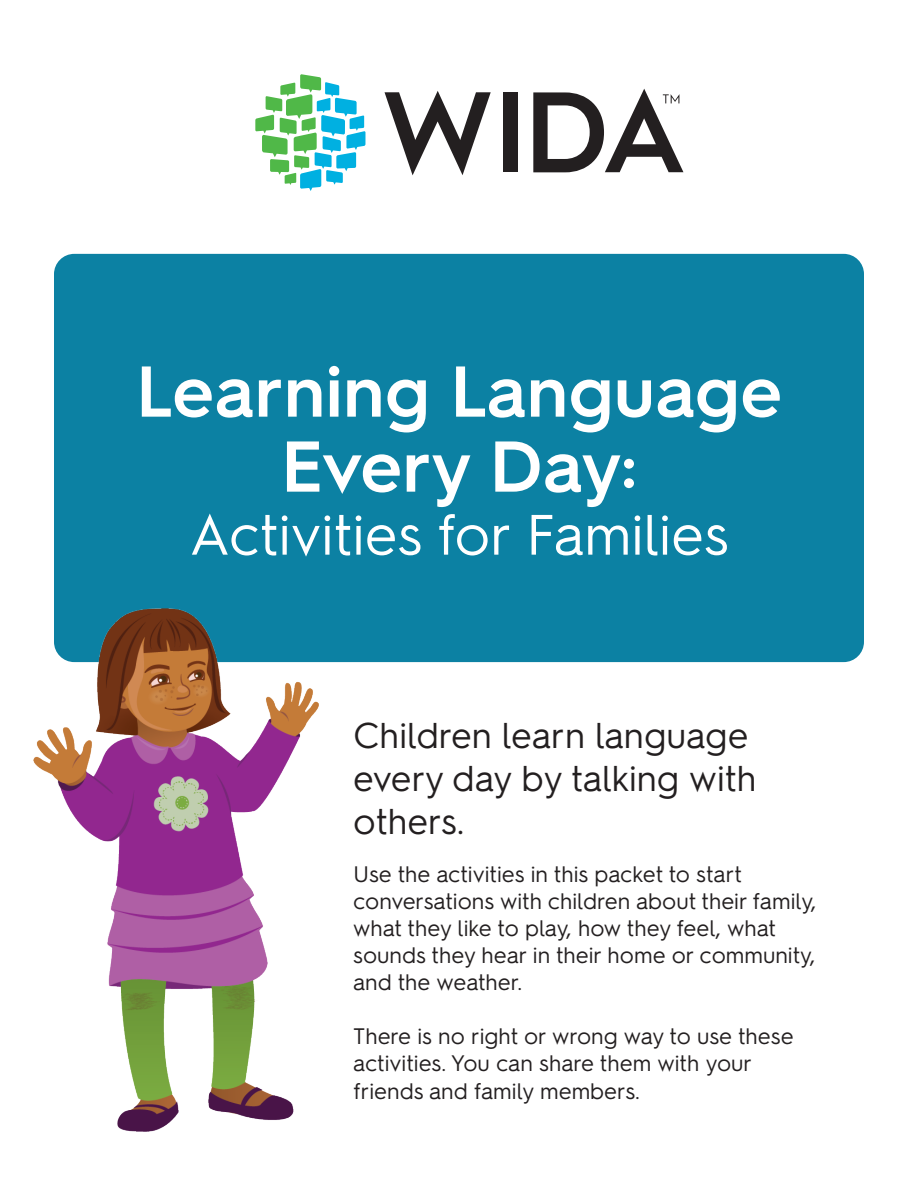
<style>
.page{position:relative;width:918px;height:1188px;background:#fff}
.page>*{position:absolute;margin:0;border:0;box-sizing:border-box;transform-origin:0 0}
.H1{font:600 72px/75px "Hurme Geometric Sans 2";color:#fff;text-align:center}
.H1-2{font:57px "Hurme Geometric Sans 2";color:#fff}
.cover_subhead2{font:36px/43.2px "Hurme Geometric Sans 2";color:#231f20}
.cover_small{font:22.5px/27px "Hurme Geometric Sans 2";color:#231f20}
</style>
<div class="page">
<svg style="left:255px;top:74px;width:110px;height:117px"></svg>
<svg style="left:385px;top:91px;width:106px;height:84px"></svg>
<div style="left:503px;top:92px;width:15px;height:80px;background:#231f20"></div>
<svg style="left:533px;top:89px;width:150px;height:83px"></svg>
<div style="left:54px;top:254px;width:810px;height:408px;background:#0c81a3;border-radius:20px"></div>
<img style="left:33px;top:609px;width:286px;height:522px">
<p class="H1" style="left:136px;top:349px;width:648px">Learning Language<br>Every Day:</p>
<p class="H1-2" style="left:189px;top:495px;width:541px">Activities for Families</p>
<h1 class="cover_subhead2" style="left:353px;top:711px;width:405px">Children learn language every day by talking with others.</h1>
<p class="cover_small" style="left:353px;top:859px;width:465px">Use the activities in this packet to start conversations with children about their family, what they like to play, how they feel, what sounds they hear in their home or community, and the weather.</p>
<p class="cover_small" style="left:353px;top:1020px;width:442px;line-height:27.9px">There is no right or wrong way to use these activities. You can share them with your friends and family members.</p>
</div>
